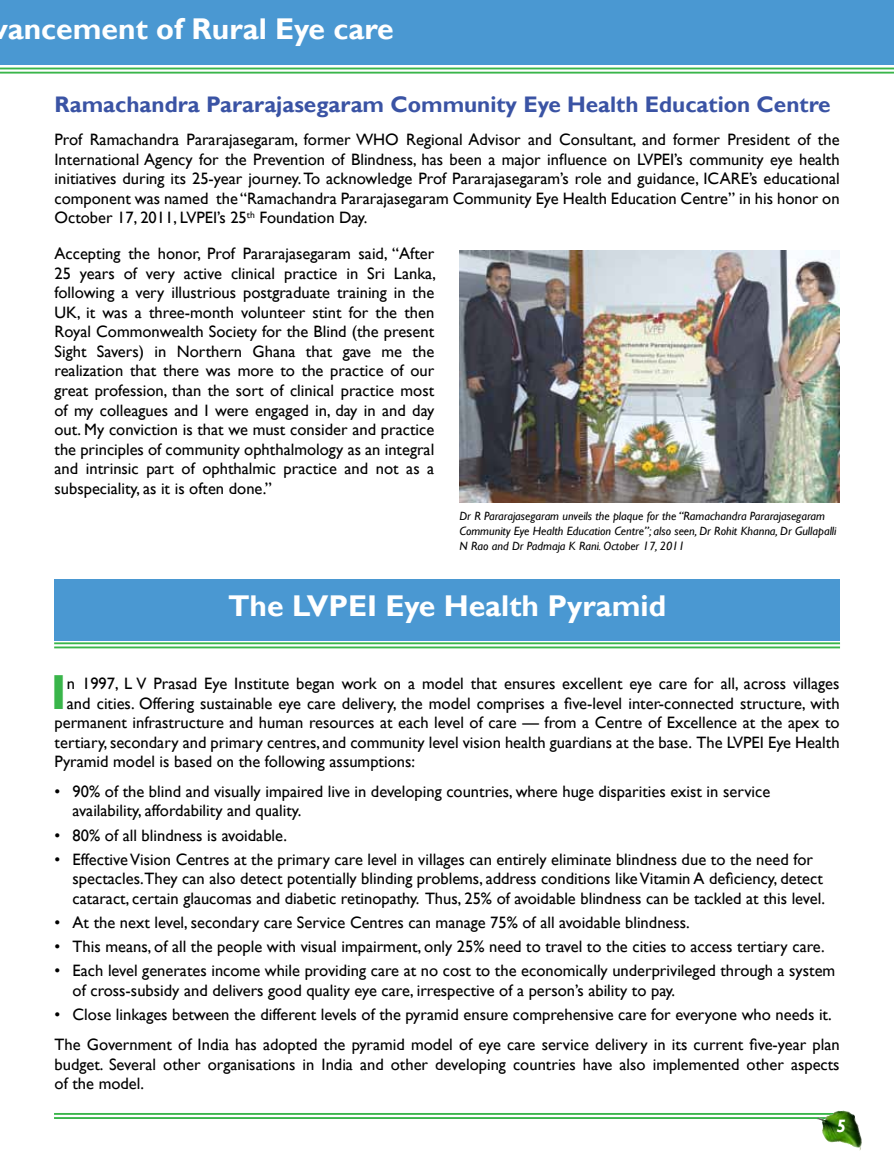
<style>
.page{position:relative;width:894px;height:1170px;background:#fff}
.page>*{position:absolute;margin:0;border:0;box-sizing:border-box;transform-origin:0 0}
.t1{font:700 49.2px "Gill Sans";color:#39b54a}
.t2{font:700 30px "Gill Sans";color:#fff}
.t3{font:700 22.5px "Gill Sans";color:#3a53a4}
.t4{font:italic 700 18px "Gill Sans";color:#fff}
.t5{font:16.5px/19.5px "Gill Sans";color:#000}
.t6{font:italic 12px/15px "Gill Sans";color:#000}
</style>
<div class="page">
<div style="left:0;top:68px;width:893px;height:6px;background:#39b54a"></div>
<div style="left:54px;top:1113px;width:785px;height:6px;background:#51bd60"></div>
<hr style="left:0;top:69px;width:893px;height:3px;background:#fff">
<hr style="left:54px;top:1115px;width:785px;height:2px;background:#fff">
<img style="left:816px;top:1110px;width:45px;height:40px">
<div style="left:0;top:0;width:893px;height:65px;background:#4a98d2"></div>
<img style="left:459px;top:250px;width:379px;height:252px">
<svg style="left:54px;top:642px;width:785px;height:6px;background:#65c572"></svg>
<hr style="left:53px;top:644px;width:787px;height:2px;background:#fff">
<div style="left:54px;top:580px;width:785px;height:61px;background:#4a98d2"></div>
<h2 class="t2" style="left:-7px;top:11px;width:402px">vancement of Rural Eye care</h2>
<h3 class="t3" style="left:54px;top:91px;width:777px">Ramachandra Pararajasegaram Community Eye Health Education Centre</h3>
<p class="t5" style="left:54px;top:130px;width:786px;text-align:justify">Prof Ramachandra Pararajasegaram, former WHO Regional Advisor and Consultant, and former President of the International Agency for the Prevention of Blindness, has been a major influence on LVPEI’s community eye health initiatives during its 25-year journey. To acknowledge Prof Pararajasegaram’s role and guidance, ICARE’s educational component was named the “Ramachandra Pararajasegaram Community Eye Health Education Centre” in his honor on October 17, 2011, LVPEI’s 25<sup>th</sup> Foundation Day.</p>
<p class="t5" style="left:54px;top:244px;width:383px;text-align:justify">Accepting the honor, Prof Pararajasegaram said, “After 25 years of very active clinical practice in Sri Lanka, following a very illustrious postgraduate training in the UK, it was a three-month volunteer stint for the then Royal Commonwealth Society for the Blind (the present Sight Savers) in Northern Ghana that gave me the realization that there was more to the practice of our great profession, than the sort of clinical practice most of my colleagues and I were engaged in, day in and day out. My conviction is that we must consider and practice the principles of community ophthalmology as an integral and intrinsic part of ophthalmic practice and not as a subspeciality, as it is often done.”</p>
<p class="t6" style="left:459px;top:509px;width:378px">Dr R Pararajasegaram unveils the plaque for the “Ramachandra Pararajasegaram<br>Community Eye Health Education Centre”; also seen, Dr Rohit Khanna, Dr Gullapalli<br>N Rao and Dr Padmaja K Rani. October 17, 2011</p>
<h2 class="t2" style="left:228px;top:587px;width:439px">The LVPEI Eye Health Pyramid</h2>
<h1 class="t1" style="left:51px;top:663px;width:18px">I</h1>
<p class="t5" style="left:67px;top:674px;width:773px">n 1997, L V Prasad Eye Institute began work on a model that ensures excellent eye care for all, across villages</p>
<p class="t5" style="left:67px;top:694px;width:773px">and cities. Offering sustainable eye care delivery, the model comprises a five-level inter-connected structure, with</p>
<p class="t5" style="left:55px;top:713px;width:786px">permanent infrastructure and human resources at each level of care — from a Centre of Excellence at the apex to</p>
<p class="t5" style="left:55px;top:733px;width:786px">tertiary, secondary and primary centres, and community level vision health guardians at the base. The LVPEI Eye Health</p>
<p class="t5" style="left:55px;top:752px;width:362px">Pyramid model is based on the following assumptions:</p>
<p class="t5" style="left:73px;top:782px;width:699px;text-indent:-18px">• 90% of the blind and visually impaired live in developing countries, where huge disparities exist in service availability, affordability and quality.</p>
<p class="t5" style="left:55px;top:825px;width:234px">• 80% of all blindness is avoidable.</p>
<p class="t5" style="left:73px;top:849px;width:753px;text-indent:-18px">• Effective Vision Centres at the primary care level in villages can entirely eliminate blindness due to the need for spectacles.They can also detect potentially blinding problems, address conditions like Vitamin A deficiency, detect cataract, certain glaucomas and diabetic retinopathy. Thus, 25% of avoidable blindness can be tackled at this level.</p>
<p class="t5" style="left:55px;top:913px;width:636px">• At the next level, secondary care Service Centres can manage 75% of all avoidable blindness.</p>
<p class="t5" style="left:55px;top:937px;width:771px">• This means, of all the people with visual impairment, only 25% need to travel to the cities to access tertiary care.</p>
<p class="t5" style="left:73px;top:961px;width:764px;text-indent:-18px">• Each level generates income while providing care at no cost to the economically underprivileged through a system of cross-subsidy and delivers good quality eye care, irrespective of a person’s ability to pay.</p>
<p class="t5" style="left:55px;top:999px;width:786px;line-height:30.9px">• Close linkages between the different levels of the pyramid ensure comprehensive care for everyone who needs it.<br>The Government of India has adopted the pyramid model of eye care service delivery in its current five-year plan</p>
<p class="t5" style="left:55px;top:1055px;width:786px">budget. Several other organisations in India and other developing countries have also implemented other aspects of the model.</p>
<p class="t4" style="left:836px;top:1116px;width:11px">5</p>
</div>
